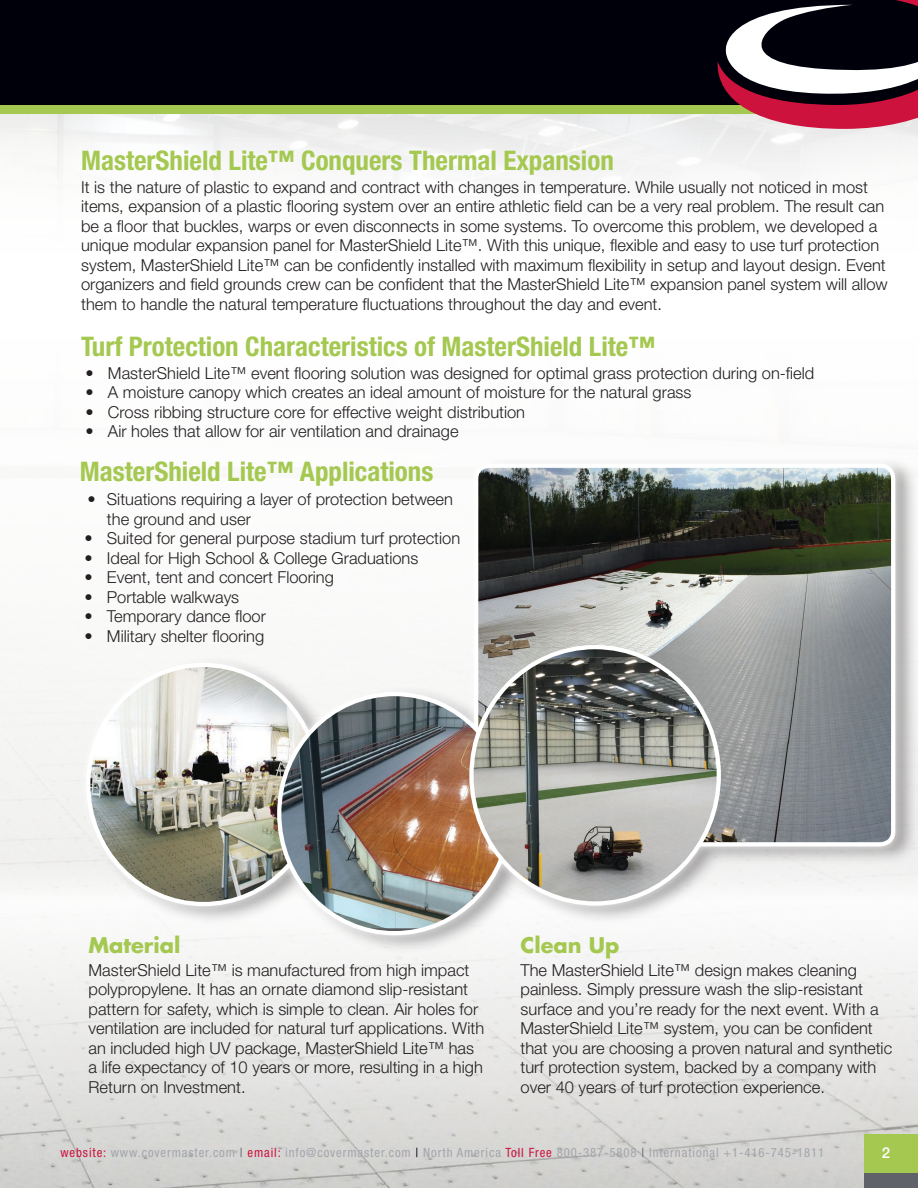
<style>
.page{position:relative;width:918px;height:1188px;background:#fff}
.page>*{position:absolute;margin:0;border:0;box-sizing:border-box;transform-origin:0 0}
.t1{font:700 condensed 27px "Helvetica Neue LT Std";color:#a4c850}
.t2{font:700 21px "Futura Std";color:#a4c850}
.t3{font:300 16.5px/19.5px "Helvetica Neue LT Std";color:#231f20}
.t4{font:500 15px "Helvetica Neue LT Std";color:#fff}
.t5{font:condensed 12.75px "Helvetica Neue LT Std";letter-spacing:.07em;color:#a2a5aa}
.s1{color:#cd123d}
.s2{color:#5f6369}
.s3{color:#00000b}
</style>
<div class="page">
<img style="left:0;top:113px;width:918px;height:1075px">
<div style="left:0;top:847px;width:918px;height:273px;background:linear-gradient(to bottom,#fcfbfb,#e1e0df)"></div>
<div style="left:85px;top:456px;width:833px;height:498px;background:#231f20;opacity:.38"></div>
<div style="left:78px;top:455px;width:825px;height:488px;background:#fff"></div>
<img style="left:88px;top:665px;width:215px;height:239px">
<img style="left:479px;top:466px;width:414px;height:378px">
<div style="left:474px;top:464px;width:421px;height:382px;border:4px solid #fff;border-radius:13px"></div>
<img style="left:279px;top:694px;width:229px;height:234px">
<img style="left:471px;top:647px;width:248px;height:257px">
<div style="left:0;top:0;width:918px;height:110px;background:#00000b"></div>
<div style="left:0;top:105px;width:918px;height:8px;background:#a4c850"></div>
<svg style="left:716px;top:0;width:202px;height:129px"></svg>
<div style="left:864px;top:1168px;width:54px;height:20px;background:#5f6369"></div>
<div style="left:864px;top:1134px;width:54px;height:38px;background:#a4c850"></div>
<h1 class="t1" style="left:81px;top:144px;width:534px">MasterShield Lite™ Conquers Thermal Expansion</h1>
<p class="t3" style="left:81px;top:177px;width:808px">It is the nature of plastic to expand and contract with changes in temperature. While usually not noticed in most items, expansion of a plastic flooring system over an entire athletic field can be a very real problem. The result can be a floor that buckles, warps or even disconnects in some systems. To overcome this problem, we developed a unique modular expansion panel for MasterShield Lite™. With this unique, flexible and easy to use turf protection system, MasterShield Lite™ can be confidently installed with maximum flexibility in setup and layout design. Event organizers and field grounds crew can be confident that the MasterShield Lite™ expansion panel system will allow them to handle the natural temperature fluctuations throughout the day and event.</p>
<h1 class="t1" style="left:81px;top:330px;width:576px">Turf Protection Characteristics of MasterShield Lite™</h1>
<p class="t3" style="left:86px;top:363px;width:730px">• MasterShield Lite™ event flooring solution was designed for optimal grass protection during on-field</p>
<p class="t3" style="left:86px;top:382px;width:607px">• A moisture canopy which creates an ideal amount of moisture for the natural grass</p>
<p class="t3" style="left:86px;top:402px;width:441px">• Cross ribbing structure core for effective weight distribution</p>
<p class="t3" style="left:86px;top:421px;width:374px">• Air holes that allow for air ventilation and drainage</p>
<h1 class="t1" style="left:80px;top:455px;width:355px">MasterShield Lite™ Applications</h1>
<p class="t3" style="left:107px;top:489px;width:348px;text-indent:-20px">• Situations requiring a layer of protection between the ground and user</p>
<p class="t3" style="left:85px;top:528px;width:377px">• Suited for general purpose stadium turf protection</p>
<p class="t3" style="left:85px;top:548px;width:335px">• Ideal for High School &amp; College Graduations</p>
<p class="t3" style="left:85px;top:567px;width:251px">• Event, tent and concert Flooring</p>
<p class="t3" style="left:85px;top:587px;width:156px">• Portable walkways</p>
<p class="t3" style="left:85px;top:606px;width:183px">• Temporary dance floor</p>
<p class="t3" style="left:85px;top:626px;width:181px">• Military shelter flooring</p>
<p class="t2" style="left:89px;top:931px;width:93px">Material</p>
<p class="t3" style="left:89px;top:960px;width:397px">MasterShield Lite™ is manufactured from high impact polypropylene. It has an ornate diamond slip-resistant pattern for safety, which is simple to clean. Air holes for ventilation are included for natural turf applications. With an included high UV package, MasterShield Lite™ has a life expectancy of 10 years or more, resulting in a high Return on Investment.</p>
<p class="t2" style="left:521px;top:931px;width:101px">Clean Up</p>
<p class="t3" style="left:521px;top:960px;width:373px">The MasterShield Lite™ design makes cleaning painless. Simply pressure wash the slip-resistant surface and you’re ready for the next event. With a MasterShield Lite™ system, you can be confident that you are choosing a proven natural and synthetic turf protection system, backed by a company with over 40 years of turf protection experience.</p>
<p class="t5" style="left:60px;top:1145px;width:765px"><span class="s1">website:</span> www.covermaster.com <span class="s2">|</span> <span class="s1">email:</span> info@covermaster.com <span class="s3">|</span> North America <span class="s1">Toll Free</span> 800-387-5808 <span class="s2">|</span> International +1-416-745-1811</p>
<p class="t4" style="left:882px;top:1144px;width:10px">2</p>
</div>
